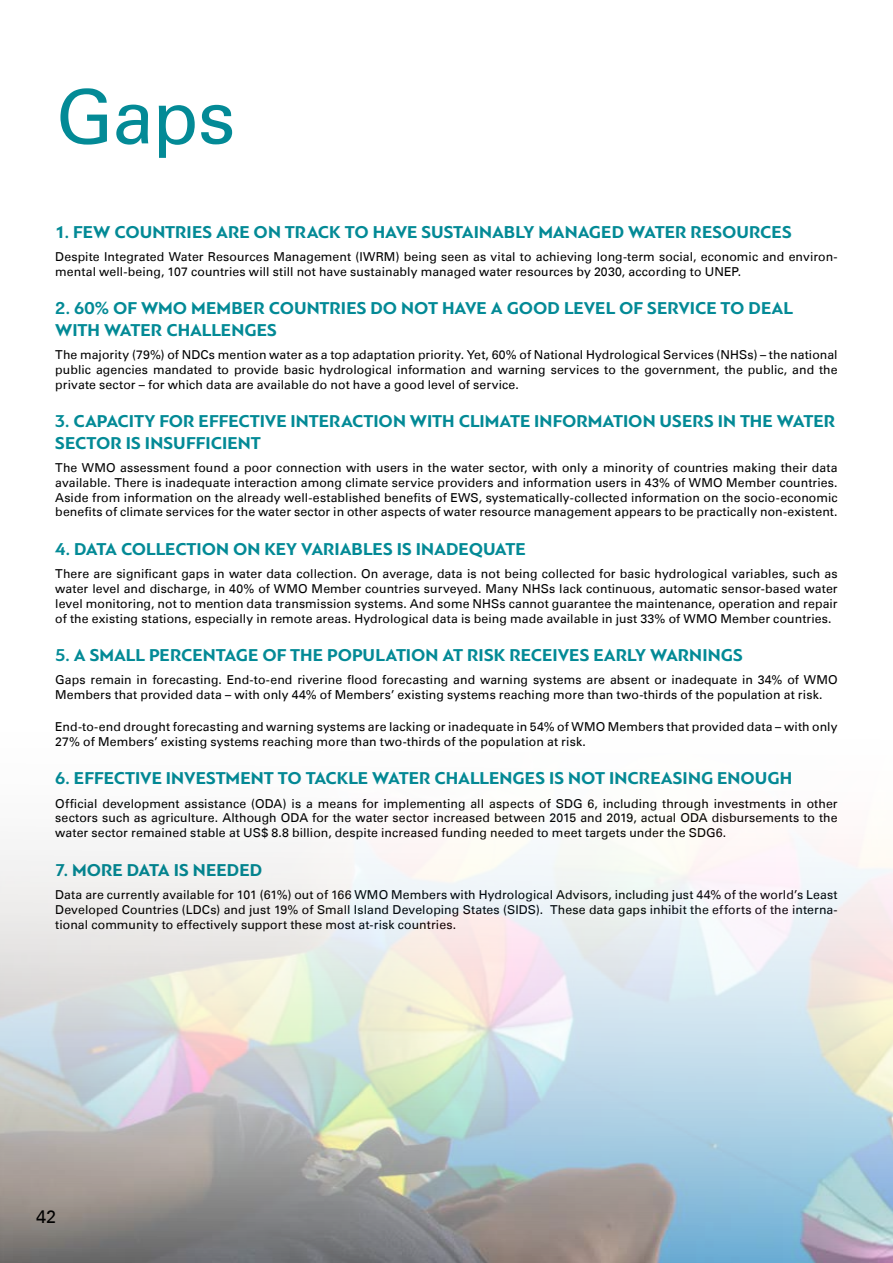
<style>
.page{position:relative;width:893px;height:1263px;background:#fff}
.page>*{position:absolute;margin:0;border:0;box-sizing:border-box;transform-origin:0 0}
.t1{font:75px "Univers LT";color:#038a96}
.t2{font:700 18px/21.6px "PF Bague Sans Pro";color:#038a96}
.t3{font:18px "Univers LT";color:#000}
.t4{font:12.3px/14.7px "Univers LT";letter-spacing:.005em;color:#000;text-align:justify}
</style>
<div class="page">
<img style="left:0;top:850px;width:893px;height:413px">
<h1 class="t1" style="left:55px;top:72px;width:182px">Gaps</h1>
<h2 class="t2" style="left:55px;top:221px;width:738px">1. FEW COUNTRIES ARE ON TRACK TO HAVE SUSTAINABLY MANAGED WATER RESOURCES</h2>
<p class="t4" style="left:55px;top:249px;width:784px">Despite Integrated Water Resources Management (IWRM) being seen as vital to achieving long-term social, economic and environ&shy;mental well-being, 107 countries will still not have sustainably managed water resources by 2030, according to UNEP.</p>
<h2 class="t2" style="left:55px;top:298px;width:739px">2. 60% OF WMO MEMBER COUNTRIES DO NOT HAVE A GOOD LEVEL OF SERVICE TO DEAL<br>WITH WATER CHALLENGES</h2>
<p class="t4" style="left:55px;top:347px;width:784px">The majority (79%) of NDCs mention water as a top adaptation priority. Yet, 60% of National Hydrological Services (NHSs) – the national public agencies mandated to provide basic hydrological information and warning services to the government, the public, and the private sector – for which data are available do not have a good level of service.</p>
<h2 class="t2" style="left:55px;top:411px;width:781px">3. CAPACITY FOR EFFECTIVE INTERACTION WITH CLIMATE INFORMATION USERS IN THE WATER<br>SECTOR IS INSUFFICIENT</h2>
<p class="t4" style="left:55px;top:460px;width:784px">The WMO assessment found a poor connection with users in the water sector, with only a minority of countries making their data available. There is inadequate interaction among climate service providers and information users in 43% of WMO Member countries.<br>Aside from information on the already well-established benefits of EWS, systematically-collected information on the socio-economic benefits of climate services for the water sector in other aspects of water resource management appears to be practically non-existent.</p>
<h2 class="t2" style="left:55px;top:538px;width:472px">4. DATA COLLECTION ON KEY VARIABLES IS INADEQUATE</h2>
<p class="t4" style="left:55px;top:567px;width:784px">There are significant gaps in water data collection. On average, data is not being collected for basic hydrological variables, such as water level and discharge, in 40% of WMO Member countries surveyed. Many NHSs lack continuous, automatic sensor-based water level monitoring, not to mention data transmission systems. And some NHSs cannot guarantee the maintenance, operation and repair of the existing stations, especially in remote areas. Hydrological data is being made available in just 33% of WMO Member countries.</p>
<h2 class="t2" style="left:55px;top:645px;width:689px">5. A SMALL PERCENTAGE OF THE POPULATION AT RISK RECEIVES EARLY WARNINGS</h2>
<p class="t4" style="left:55px;top:673px;width:784px">Gaps remain in forecasting. End-to-end riverine flood forecasting and warning systems are absent or inadequate in 34% of WMO<br>Members that provided data – with only 44% of Members’ existing systems reaching more than two-thirds of the population at risk.</p>
<p class="t4" style="left:55px;top:719px;width:784px">End-to-end drought forecasting and warning systems are lacking or inadequate in 54% of WMO Members that provided data – with only<br>27% of Members’ existing systems reaching more than two-thirds of the population at risk.</p>
<h2 class="t2" style="left:55px;top:768px;width:739px">6. EFFECTIVE INVESTMENT TO TACKLE WATER CHALLENGES IS NOT INCREASING ENOUGH</h2>
<p class="t4" style="left:55px;top:796px;width:784px">Official development assistance (ODA) is a means for implementing all aspects of SDG 6, including through investments in other sectors such as agriculture. Although ODA for the water sector increased between 2015 and 2019, actual ODA disbursements to the water sector remained stable at US$ 8.8 billion, despite increased funding needed to meet targets under the SDG6.</p>
<h2 class="t2" style="left:55px;top:859px;width:209px">7. MORE DATA IS NEEDED</h2>
<p class="t4" style="left:55px;top:887px;width:784px">Data are currently available for 101 (61%) out of 166 WMO Members with Hydrological Advisors, including just 44% of the world’s Least Developed Countries (LDCs) and just 19% of Small Island Developing States (SIDS). These data gaps inhibit the efforts of the interna&shy;tional community to effectively support these most at-risk countries.</p>
<h2 class="t3" style="left:36px;top:1205px;width:22px">42</h2>
</div>
